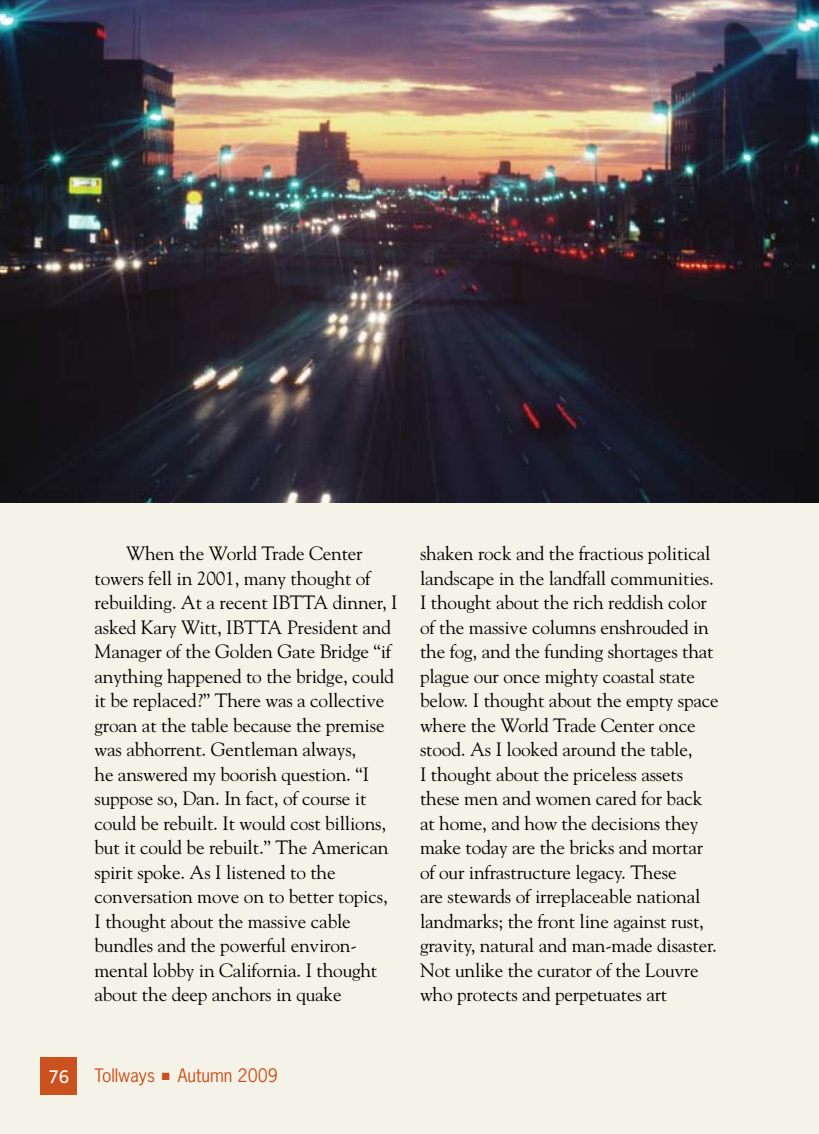
<style>
.page{position:relative;width:819px;height:1134px;background:#f5f2e8}
.page>*{position:absolute;margin:0;border:0;box-sizing:border-box;transform-origin:0 0}
.t1{font:19.25px/24.5px "Goudy";letter-spacing:-.01em;color:#000}
.t2{font:17.5px "News Gothic";color:#cb521e}
.t3{font:600 17.5px "News Gothic BT";color:#fff}
</style>
<div class="page">
<div style="left:41px;top:1058px;width:36px;height:37px;background:#cb521e"></div>
<img style="left:0;top:0;width:819px;height:502px">
<p class="t1" style="left:95px;top:540px;width:305px;text-indent:31px">When the World Trade Center towers fell in 2001, many thought of rebuilding. At a recent IBTTA dinner, I asked Kary Witt, IBTTA President and Manager of the Golden Gate Bridge “if anything happened to the bridge, could it be replaced?” There was a collective groan at the table because the premise was abhorrent. Gentleman always,<br>he answered my boorish question. “I suppose so, Dan. In fact, of course it could be rebuilt. It would cost billions, but it could be rebuilt.” The American spirit spoke. As I listened to the conversation move on to better topics, I thought about the massive cable bundles and the powerful environ&shy;mental lobby in California. I thought about the deep anchors in quake</p>
<p class="t1" style="left:420px;top:541px;width:300px">shaken rock and the fractious political landscape in the landfall communities.<br>I thought about the rich reddish color of the massive columns enshrouded in the fog, and the funding shortages that plague our once mighty coastal state below. I thought about the empty space where the World Trade Center once stood. As I looked around the table,<br>I thought about the priceless assets these men and women cared for back at home, and how the decisions they make today are the bricks and mortar of our infrastructure legacy. These<br>are stewards of irreplaceable national landmarks; the front line against rust, gravity, natural and man-made disaster.<br>Not unlike the curator of the Louvre who protects and perpetuates art</p>
<p class="t3" style="left:49px;top:1066px;width:22px">76</p>
<p class="t2" style="left:94px;top:1064px;width:185px">Tollways ■ Autumn 2009</p>
</div>
